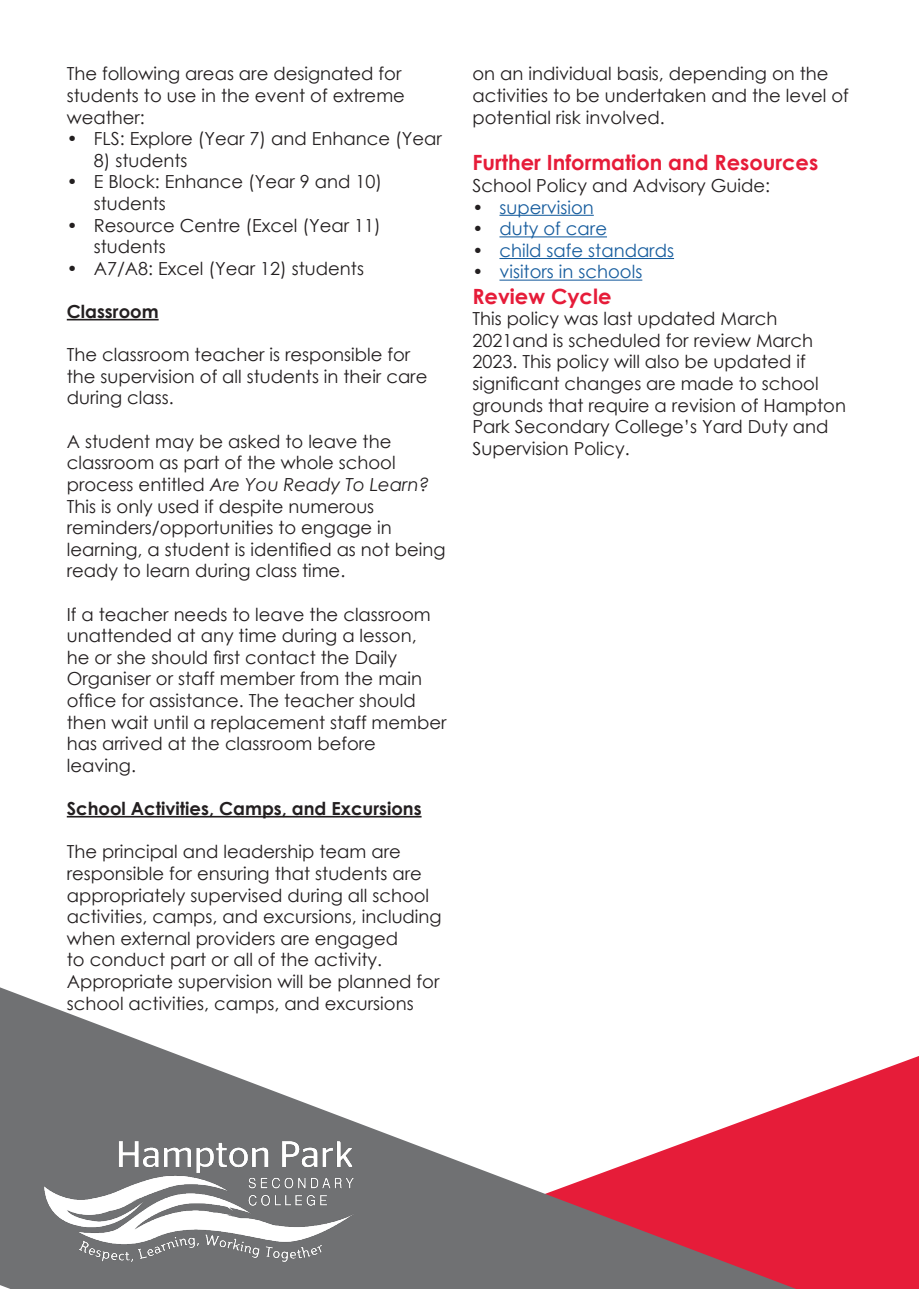
<style>
.page{position:relative;width:919px;height:1289px;background:#fff}
.page>*{position:absolute;margin:0;border:0;box-sizing:border-box;transform-origin:0 0}
.t1{font:700 21px "Century Gothic";color:#e61c39}
.t2{font:18px/21.6px "Century Gothic";color:#231f20}
.t3{font:18px "Century Gothic";color:#175d9e}
.t4{font:700 18px "Century Gothic";color:#231f20}
.s1{font-style:italic}
.s2{color:#231f20}
</style>
<div class="page">
<svg style="left:796px;top:1056px;width:122px;height:232px;background:#e8324c"></svg>
<svg style="left:0;top:987px;width:796px;height:301px"></svg>
<img style="left:45px;top:1141px;width:308px;height:120px">
<hr style="left:67px;top:319px;width:92px;height:1px;background:#231f20">
<hr style="left:67px;top:816px;width:354px;height:1px;background:#231f20">
<hr style="left:499px;top:215px;width:94px;height:1px;background:#175d9e">
<hr style="left:499px;top:236px;width:108px;height:1px;background:#175d9e">
<hr style="left:499px;top:258px;width:175px;height:1px;background:#175d9e">
<hr style="left:499px;top:279px;width:143px;height:2px;background:#175d9e">
<p class="t2" style="left:67px;top:63px;width:339px">The following areas are designated for students to use in the event of extreme weather:</p>
<p class="t2" style="left:67px;top:127px;width:376px">• FLS: Explore (Year 7) and Enhance (Year</p>
<p class="t2" style="left:94px;top:149px;width:95px">8) students</p>
<p class="t2" style="left:94px;top:171px;width:290px;text-indent:-27px">• E Block: Enhance (Year 9 and 10) students</p>
<p class="t2" style="left:94px;top:214px;width:288px;text-indent:-27px">• Resource Centre (Excel (Year 11) students</p>
<p class="t2" style="left:67px;top:257px;width:299px">• A7/A8: Excel (Year 12) students</p>
<p class="t4" style="left:67px;top:298px;width:93px">Classroom</p>
<p class="t2" style="left:67px;top:343px;width:362px">The classroom teacher is responsible for the supervision of all students in their care during class.</p>
<p class="t2" style="left:67px;top:430px;width:380px">A student may be asked to leave the classroom as part of the whole school process entitled <span class="s1">Are You Ready To Learn?<br></span>This is only used if despite numerous reminders/opportunities to engage in learning, a student is identified as not being ready to learn during class time.</p>
<p class="t2" style="left:67px;top:603px;width:381px">If a teacher needs to leave the classroom unattended at any time during a lesson,<br>he or she should first contact the Daily Organiser or staff member from the main office for assistance. The teacher should then wait until a replacement staff member has arrived at the classroom before leaving.</p>
<p class="t4" style="left:67px;top:794px;width:356px">School Activities, Camps, and Excursions</p>
<p class="t2" style="left:67px;top:840px;width:376px">The principal and leadership team are responsible for ensuring that students are appropriately supervised during all school activities, camps, and excursions, including when external providers are engaged<br>to conduct part or all of the activity.<br>Appropriate supervision will be planned for school activities, camps, and excursions</p>
<p class="t2" style="left:472px;top:63px;width:378px">on an individual basis, depending on the activities to be undertaken and the level of potential risk involved.</p>
<p class="t1" style="left:472px;top:147px;width:347px">Further Information and Resources</p>
<p class="t2" style="left:472px;top:174px;width:299px">School Policy and Advisory Guide:</p>
<p class="t3" style="left:472px;top:194px;width:123px"><span class="s2">•</span> supervision</p>
<p class="t3" style="left:472px;top:216px;width:136px"><span class="s2">•</span> duty of care</p>
<p class="t3" style="left:472px;top:238px;width:203px"><span class="s2">•</span> child safe standards</p>
<p class="t3" style="left:472px;top:259px;width:171px"><span class="s2">•</span> visitors in schools</p>
<p class="t1" style="left:472px;top:280px;width:141px">Review Cycle</p>
<p class="t2" style="left:472px;top:307px;width:375px">This policy was last updated March 2021and is scheduled for review March 2023. This policy will also be updated if significant changes are made to school grounds that require a revision of Hampton Park Secondary College’s Yard Duty and Supervision Policy.</p>
</div>
